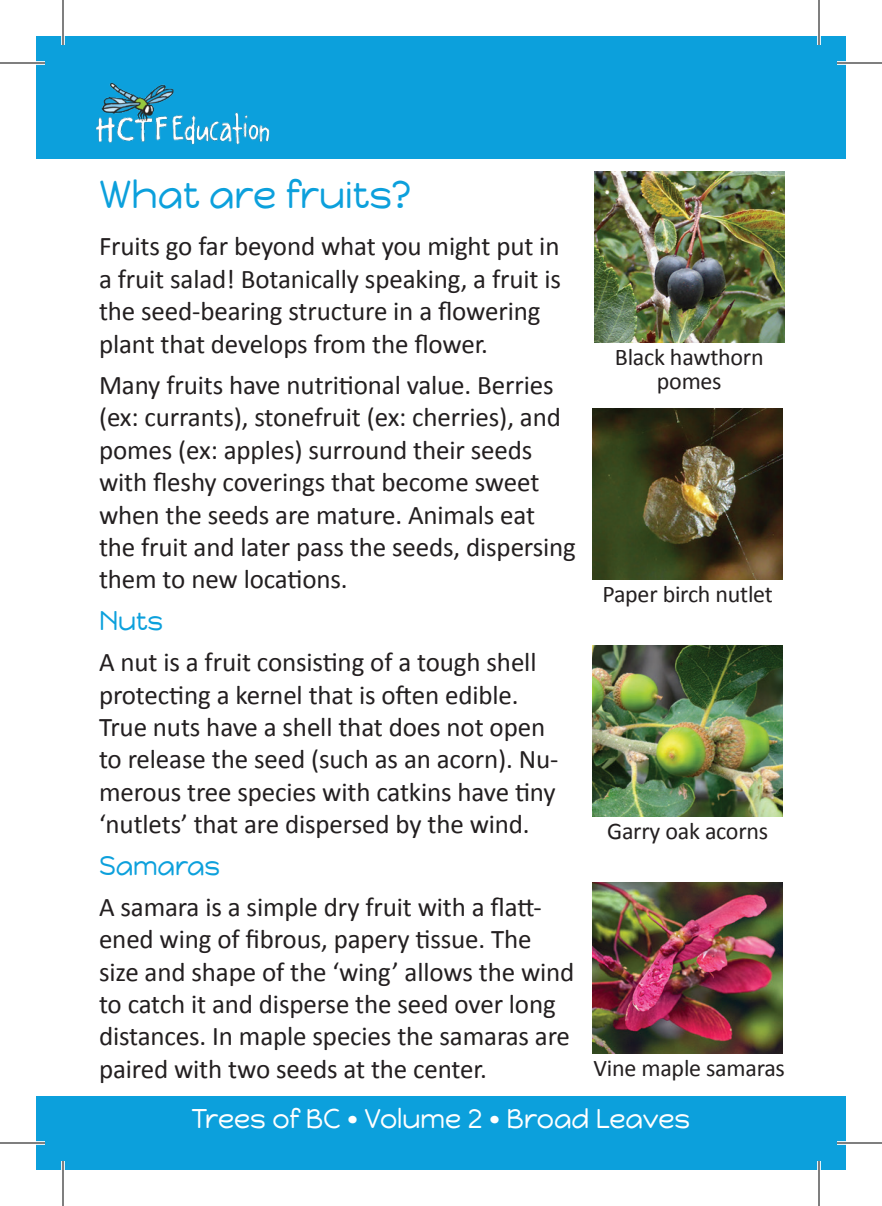
<style>
.page{position:relative;width:882px;height:1206px;background:#fff}
.page>*{position:absolute;margin:0;border:0;box-sizing:border-box;transform-origin:0 0}
.t1{font:39px "Happy Monkey";color:#0ca0dc}
.t2{font:27px/32.4px "Calibri";letter-spacing:-.005em;color:#231f20}
.t3{font:27px "Happy Monkey";color:#fff}
.t4{font:27px "Happy Monkey";letter-spacing:-.005em;color:#0ca0dc}
.t5{font:24px/24px "Calibri";letter-spacing:-.01em;color:#231f20;text-align:center}
</style>
<div class="page">
<div style="left:36px;top:36px;width:810px;height:122px;background:#0ca0dc"></div>
<div style="left:36px;top:1096px;width:810px;height:74px;background:#0ca0dc"></div>
<img style="left:96px;top:82px;width:174px;height:63px">
<img style="left:594px;top:171px;width:191px;height:171px">
<img style="left:592px;top:408px;width:191px;height:172px">
<img style="left:592px;top:645px;width:191px;height:172px">
<img style="left:592px;top:882px;width:191px;height:172px">
<svg style="left:36px;top:61px;width:9px;height:4px"></svg>
<svg style="left:837px;top:61px;width:9px;height:4px"></svg>
<svg style="left:36px;top:1141px;width:9px;height:4px"></svg>
<svg style="left:837px;top:1141px;width:9px;height:4px"></svg>
<svg style="left:61px;top:36px;width:4px;height:9px"></svg>
<svg style="left:61px;top:1161px;width:4px;height:9px"></svg>
<svg style="left:817px;top:36px;width:4px;height:9px"></svg>
<svg style="left:817px;top:1161px;width:4px;height:9px"></svg>
<hr style="left:0;top:62px;width:45px;height:2px;background:#000">
<hr style="left:837px;top:62px;width:45px;height:2px;background:#000">
<hr style="left:0;top:1142px;width:45px;height:2px;background:#000">
<hr style="left:837px;top:1142px;width:45px;height:2px;background:#000">
<hr style="left:62px;top:0;width:2px;height:45px;background:#000">
<hr style="left:62px;top:1161px;width:2px;height:45px;background:#000">
<hr style="left:818px;top:0;width:2px;height:45px;background:#000">
<hr style="left:818px;top:1161px;width:2px;height:45px;background:#000">
<h1 class="t1" style="left:99px;top:171px;width:314px">What are fruits?</h1>
<p class="t2" style="left:99px;top:230px;width:463px">Fruits go far beyond what you might put in a fruit salad! Botanically speaking, a fruit is the seed-bearing structure in a flowering plant that develops from the flower.</p>
<p class="t2" style="left:99px;top:369px;width:479px">Many fruits have nutritional value. Berries (ex: currants), stonefruit (ex: cherries), and pomes (ex: apples) surround their seeds with fleshy coverings that become sweet when the seeds are mature. Animals eat the fruit and later pass the seeds, dispersing them to new locations.</p>
<p class="t4" style="left:99px;top:604px;width:66px">Nuts</p>
<p class="t2" style="left:99px;top:646px;width:461px">A nut is a fruit consisting of a tough shell protecting a kernel that is often edible.<br>True nuts have a shell that does not open to release the seed (such as an acorn). Nu&shy;merous tree species with catkins have tiny ‘nutlets’ that are dispersed by the wind.</p>
<p class="t4" style="left:99px;top:849px;width:123px">Samaras</p>
<p class="t2" style="left:99px;top:891px;width:477px">A samara is a simple dry fruit with a flatt&shy;ened wing of fibrous, papery tissue. The size and shape of the ‘wing’ allows the wind to catch it and disperse the seed over long distances. In maple species the samaras are paired with two seeds at the center.</p>
<p class="t5" style="left:615px;top:345px;width:150px">Black hawthorn pomes</p>
<p class="t5" style="left:602px;top:582px;width:172px">Paper birch nutlet</p>
<p class="t5" style="left:607px;top:819px;width:163px">Garry oak acorns</p>
<p class="t5" style="left:594px;top:1057px;width:193px">Vine maple samaras</p>
<p class="t3" style="left:192px;top:1102px;width:500px">Trees of BC • Volume 2 • Broad Leaves</p>
</div>
